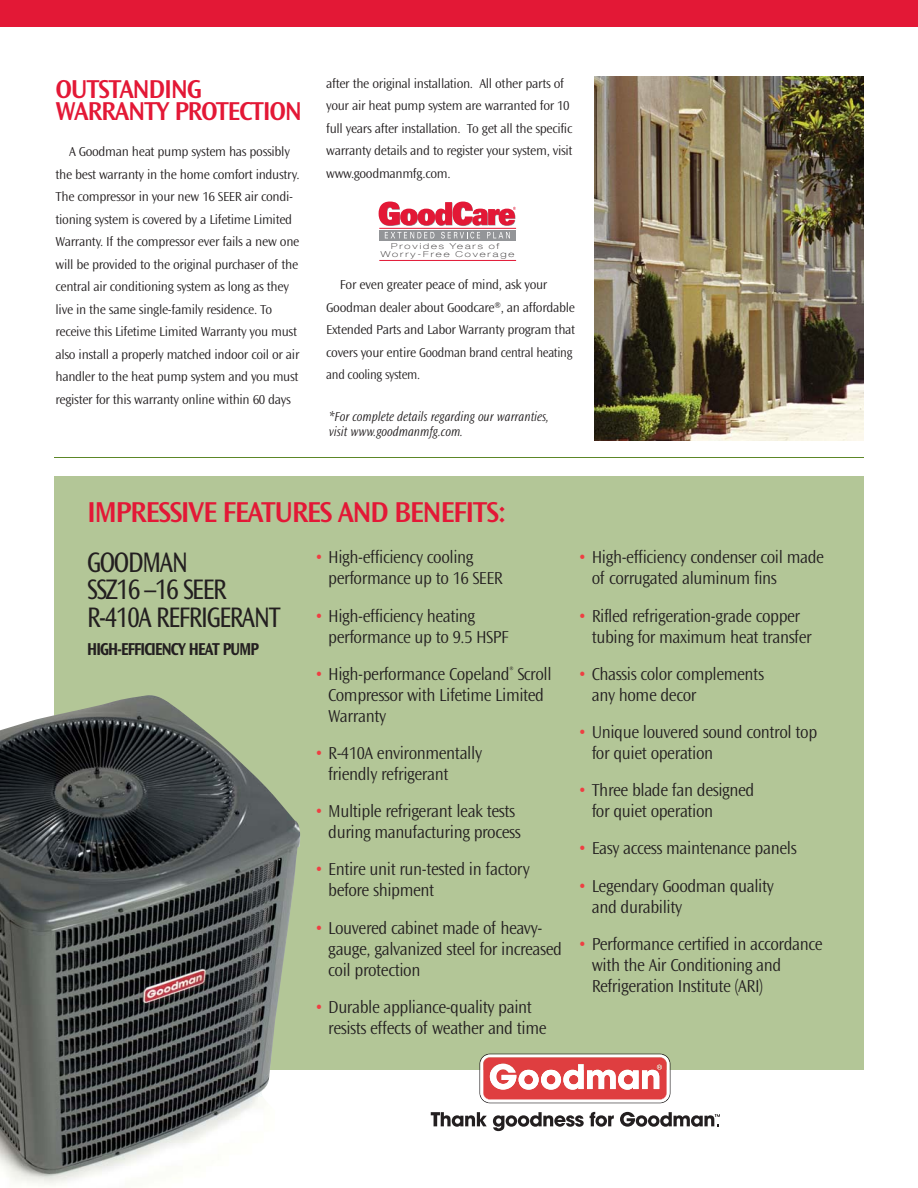
<style>
.page{position:relative;width:918px;height:1188px;background:#fff}
.page>*{position:absolute;margin:0;border:0;box-sizing:border-box;transform-origin:0 0}
.t1{font:30px "Ocean Sans MM 512 475";letter-spacing:-.05em;color:#e31836}
.t2{font:29.4px/27.8px "Ocean Sans MM 403 572";letter-spacing:-.055em;color:#231f20;scale:.8 1}
.t3{font:27px/22.5px "Ocean Sans MM 512 475";letter-spacing:-.05em;color:#e31836}
.t4{font:18px/21px "Ocean Sans MM 310 475";letter-spacing:-.025em;color:#231f20;scale:.95 1}
.t5{font:18px "Ocean Sans MM 648 572";letter-spacing:-.055em;color:#231f20;scale:.8 1}
.t6{font:13.5px/22.5px "Ocean Sans MM 310 475";letter-spacing:-.025em;color:#231f20}
.t7{font:13.5px/15px "Ocean Sans MM It 310 475";color:#231f20;scale:.89 1}
.t8{font:100 expanded 8.1px/8.1px "Helvetica Neue";letter-spacing:.2em;color:#231f20;text-align:center;scale:1.17 1}
.s1{color:#ef3e42}
</style>
<div class="page">
<div style="left:54px;top:476px;width:810px;height:594px;background:#b3c697"></div>
<img style="left:594px;top:76px;width:270px;height:365px">
<svg style="left:431px;top:1112px;width:56px;height:15px"></svg>
<svg style="left:493px;top:1112px;width:91px;height:19px"></svg>
<svg style="left:590px;top:1112px;width:24px;height:15px"></svg>
<svg style="left:479px;top:1054px;width:191px;height:49px"></svg>
<svg style="left:620px;top:1112px;width:100px;height:15px"></svg>
<div style="left:379px;top:230px;width:137px;height:11px;background:#939598"></div>
<svg style="left:379px;top:202px;width:137px;height:24px"></svg>
<hr style="left:379px;top:228px;width:137px;height:1px;background:#e31836">
<svg style="left:385px;top:232px;width:49px;height:6px"></svg>
<svg style="left:441px;top:232px;width:39px;height:7px"></svg>
<svg style="left:487px;top:232px;width:23px;height:6px"></svg>
<hr style="left:379px;top:260px;width:137px;height:1px;background:#e31836">
<img style="left:0;top:695px;width:300px;height:490px">
<hr style="left:54px;top:457px;width:810px;height:1px;background:#5c8727">
<div style="left:1px;top:0;width:917px;height:27px;background:#e31836"></div>
<h3 class="t3" style="left:56px;top:80px;width:248px">OUTSTANDING<br>WARRANTY PROTECTION</h3>
<p class="t6" style="left:56px;top:141px;width:246px;text-indent:14px">A Goodman heat pump system has possibly the best warranty in the home comfort industry.<br>The compressor in your new 16 SEER air condi&shy;tioning system is covered by a Lifetime Limited Warranty. If the compressor ever fails a new one will be provided to the original purchaser of the central air conditioning system as long as they live in the same single-family residence. To receive this Lifetime Limited Warranty you must also install a properly matched indoor coil or air handler to the heat pump system and you must register for this warranty online within 60 days</p>
<p class="t6" style="left:326px;top:72px;width:248px">after the original installation. All other parts of your air heat pump system are warranted for 10 full years after installation. To get all the specific warranty details and to register your system, visit www.goodmanmfg.com.</p>
<p class="t8" style="left:381px;top:243px;width:115px">Provides Years of<br>Worry-Free Coverage</p>
<p class="t6" style="left:326px;top:274px;width:250px;text-indent:14px">For even greater peace of mind, ask your Goodman dealer about Goodcare®, an affordable Extended Parts and Labor Warranty program that covers your entire Goodman brand central heating and cooling system.</p>
<p class="t7" style="left:329px;top:409px;width:249px">*For complete details regarding our warranties, visit www.goodmanmfg.com.</p>
<h1 class="t1" style="left:87px;top:501px;width:421px">IMPRESSIVE FEATURES AND BENEFITS:</h1>
<h2 class="t2" style="left:87px;top:551px;width:243px">GOODMAN<br>SSZ16 –16 SEER<br>R-410A REFRIGERANT</h2>
<h3 class="t5" style="left:87px;top:642px;width:216px">HIGH-EFFICIENCY HEAT PUMP</h3>
<h3 class="t4" style="left:328px;top:547px;width:185px;text-indent:-14px"><span class="s1">•</span> High-efficiency cooling performance up to 16 SEER</h3>
<h3 class="t4" style="left:328px;top:606px;width:192px;text-indent:-14px"><span class="s1">•</span> High-efficiency heating performance up to 9.5 HSPF</h3>
<h3 class="t4" style="left:328px;top:664px;width:237px;text-indent:-14px"><span class="s1">•</span> High-performance Copeland<sup>®</sup> Scroll<br>Compressor with Lifetime Limited<br>Warranty</h3>
<h3 class="t4" style="left:328px;top:743px;width:164px;text-indent:-14px"><span class="s1">•</span> R-410A environmentally friendly refrigerant</h3>
<h3 class="t4" style="left:328px;top:801px;width:204px;text-indent:-14px"><span class="s1">•</span> Multiple refrigerant leak tests during manufacturing process</h3>
<h3 class="t4" style="left:328px;top:859px;width:214px;text-indent:-14px"><span class="s1">•</span> Entire unit run-tested in factory before shipment</h3>
<h3 class="t4" style="left:328px;top:918px;width:248px;text-indent:-14px"><span class="s1">•</span> Louvered cabinet made of heavy&shy;gauge, galvanized steel for increased coil protection</h3>
<h3 class="t4" style="left:328px;top:997px;width:231px;text-indent:-14px"><span class="s1">•</span> Durable appliance-quality paint resists effects of weather and time</h3>
<h3 class="t4" style="left:592px;top:547px;width:246px;text-indent:-14px"><span class="s1">•</span> High-efficiency condenser coil made of corrugated aluminum fins</h3>
<h3 class="t4" style="left:592px;top:606px;width:233px;text-indent:-14px"><span class="s1">•</span> Rifled refrigeration-grade copper tubing for maximum heat transfer</h3>
<h3 class="t4" style="left:592px;top:664px;width:183px;text-indent:-14px"><span class="s1">•</span> Chassis color complements any home decor</h3>
<h3 class="t4" style="left:592px;top:722px;width:239px;text-indent:-14px"><span class="s1">•</span> Unique louvered sound control top for quiet operation</h3>
<h3 class="t4" style="left:592px;top:780px;width:173px;text-indent:-14px"><span class="s1">•</span> Three blade fan designed for quiet operation</h3>
<h3 class="t4" style="left:578px;top:838px;width:231px"><span class="s1">•</span> Easy access maintenance panels</h3>
<h3 class="t4" style="left:592px;top:876px;width:193px;text-indent:-14px"><span class="s1">•</span> Legendary Goodman quality and durability</h3>
<h3 class="t4" style="left:592px;top:934px;width:245px;text-indent:-14px"><span class="s1">•</span> Performance certified in accordance with the Air Conditioning and<br>Refrigeration Institute (ARI)</h3>
</div>
